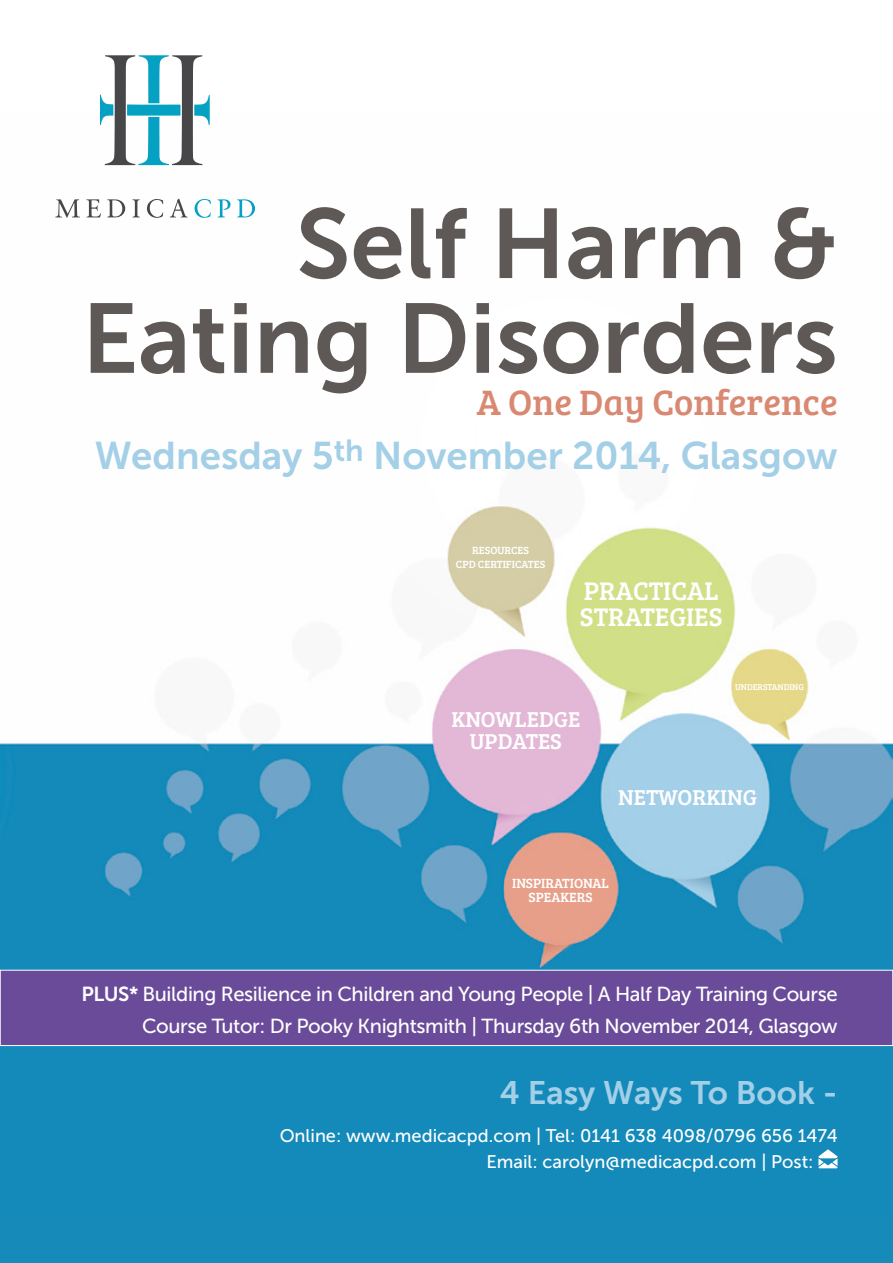
<style>
.page{position:relative;width:893px;height:1263px;background:#fff}
.page>*{position:absolute;margin:0;border:0;box-sizing:border-box;transform-origin:0 0}
.t1{font:98.25px/94.8px "Museo Sans 700";color:#5e5957;text-align:right}
.t2{font:38.4px "Museo Sans 700";color:#a3cfe7}
.t3{font:36.45px "Bree Serif";color:#d98971}
.t4{font:32.4px "Museo Sans 700";color:#a3cfe7}
.t5{font:26.25px/26px "Bree Serif";color:#fff}
.t6{font:22.35px/21.9px "Bree Serif";color:#fff;text-align:center}
.t7{font:20.25px/32.4px "Museo Sans 500";letter-spacing:-.02em;color:#fff;text-align:right}
.t8{font:18.15px/26.2px "Museo Sans 500";color:#fff}
.t9{font:13.8px/13.8px "Bree Serif";color:#fff;text-align:center}
.t10{font:10.8px/13.8px "Bree Serif";color:#fff;text-align:center}
.t11{font:8.7px "Bree Serif";color:#fff}
.s1{font-family:"Museo Sans 700"}
</style>
<div class="page">
<img style="left:0;top:165px;width:893px;height:1052px">
<svg style="left:100px;top:55px;width:110px;height:110px"></svg>
<svg style="left:55px;top:199px;width:25px;height:19px"></svg>
<svg style="left:107px;top:199px;width:18px;height:19px"></svg>
<svg style="left:237px;top:199px;width:19px;height:19px"></svg>
<svg style="left:86px;top:199px;width:15px;height:19px"></svg>
<svg style="left:218px;top:199px;width:13px;height:19px"></svg>
<svg style="left:170px;top:199px;width:18px;height:19px"></svg>
<svg style="left:194px;top:198px;width:17px;height:20px"></svg>
<svg style="left:132px;top:199px;width:31px;height:19px"></svg>
<div style="left:0;top:1217px;width:893px;height:46px;background:#168bba"></div>
<div style="left:0;top:970px;width:893px;height:75px;background:#6a4b99"></div>
<div style="left:0;top:970px;width:893px;height:76px;border:1px solid #fff"></div>
<svg style="left:818px;top:1149px;width:20px;height:19px"></svg>
<h1 class="t1" style="left:82px;top:197px;width:757px">Self Harm &amp;<br>Eating Disorders</h1>
<h3 class="t3" style="left:477px;top:376px;width:362px">A One Day Conference</h3>
<h2 class="t2" style="left:95px;top:435px;width:744px">Wednesday 5<sup>th</sup> November 2014, Glasgow</h2>
<p class="t10" style="left:456px;top:543px;width:91px">RESOURCES<br>CPD CERTIFICATES</p>
<p class="t5" style="left:580px;top:577px;width:144px">PRACTICAL<br>STRATEGIES</p>
<p class="t6" style="left:451px;top:708px;width:130px">KNOWLEDGE<br>UPDATES</p>
<p class="t11" style="left:735px;top:681px;width:70px">UNDERSTANDING</p>
<p class="t6" style="left:618px;top:785px;width:140px">NETWORKING</p>
<p class="t9" style="left:512px;top:876px;width:98px">INSPIRATIONAL<br>SPEAKERS</p>
<p class="t7" style="left:81px;top:977px;width:758px"><span class="s1">PLUS*</span> Building Resilience in Children and Young People | A Half Day Training Course<br>Course Tutor: Dr Pooky Knightsmith | Thursday 6th November 2014, Glasgow</p>
<h3 class="t4" style="left:500px;top:1074px;width:339px">4 Easy Ways To Book -</h3>
<p class="t8" style="left:486px;top:1123px;width:353px;text-indent:-207px">Online: www.medicacpd.com | Tel: 0141 638 4098/0796 656 1474<br>Email: carolyn@medicacpd.com | Post:</p>
</div>
